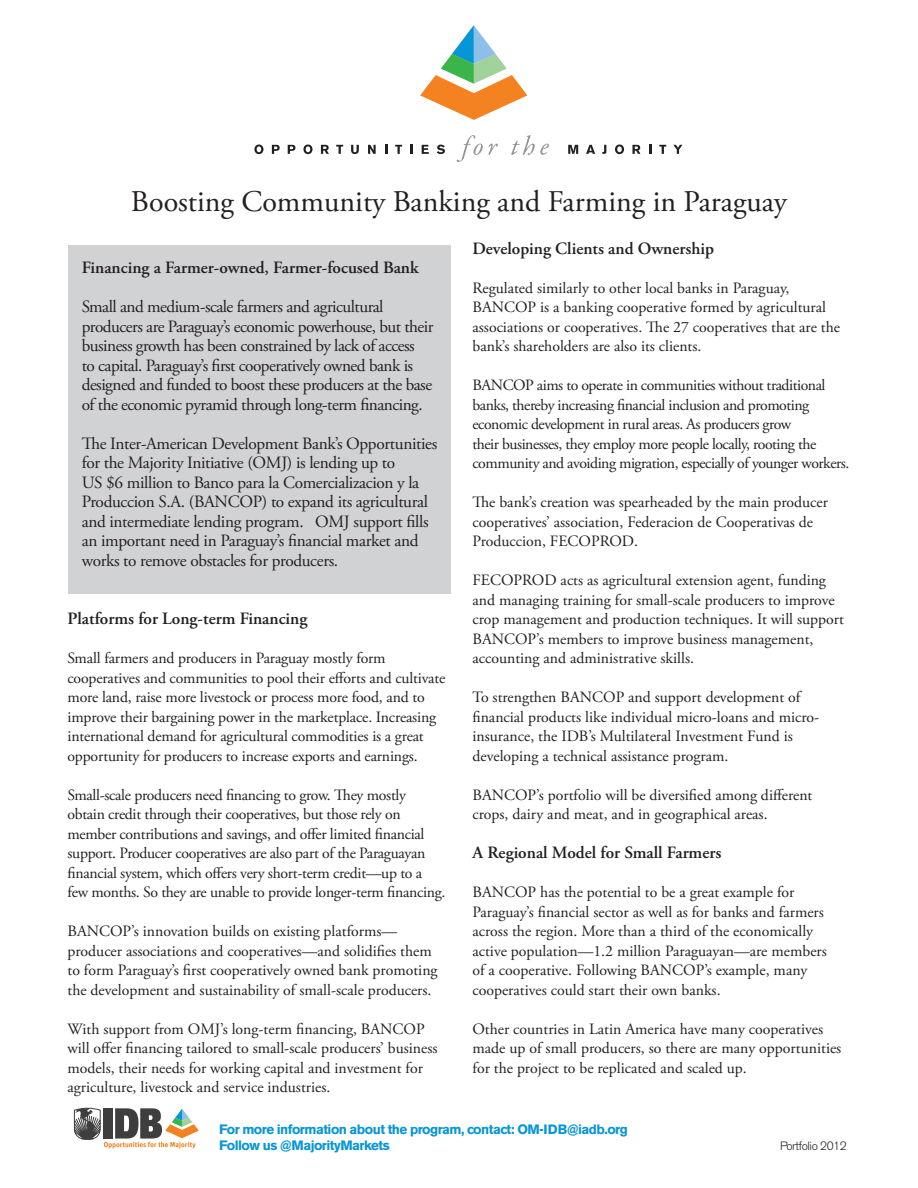
<style>
.page{position:relative;width:918px;height:1188px;background:#fff}
.page>*{position:absolute;margin:0;border:0;box-sizing:border-box;transform-origin:0 0}
.t1{font:30px "Adobe Garamond Pro";color:#231f20}
.t2{font:17.25px/19.5px "Adobe Garamond Pro";letter-spacing:-.03em;color:#231f20}
.t3{font:600 17.25px "Adobe Garamond Pro";color:#231f20}
.t4{font:15.75px/19.5px "Adobe Garamond Pro";color:#231f20}
.t5{font:15.75px/19.5px "Adobe Garamond Pro";letter-spacing:-.02em;color:#231f20}
.t6{font:15.75px/19.5px "Adobe Garamond Pro";letter-spacing:-.03em;color:#231f20}
.t7{font:700 13.5px/16.2px "Akzidenz Grotesk BE";letter-spacing:-.04em;color:#0696d7}
.t8{font:300 12px "Akzidenz Grotesk BE";letter-spacing:-.04em;color:#231f20}
</style>
<div class="page">
<svg style="left:74px;top:1107px;width:125px;height:42px"></svg>
<svg style="left:254px;top:145px;width:9px;height:9px"></svg>
<svg style="left:272px;top:145px;width:8px;height:9px"></svg>
<svg style="left:288px;top:145px;width:7px;height:9px"></svg>
<svg style="left:303px;top:145px;width:10px;height:9px"></svg>
<svg style="left:321px;top:145px;width:8px;height:9px"></svg>
<svg style="left:336px;top:145px;width:7px;height:9px"></svg>
<svg style="left:351px;top:145px;width:8px;height:9px"></svg>
<svg style="left:368px;top:145px;width:8px;height:9px"></svg>
<svg style="left:385px;top:145px;width:2px;height:9px"></svg>
<svg style="left:395px;top:145px;width:7px;height:9px"></svg>
<svg style="left:410px;top:145px;width:2px;height:9px"></svg>
<svg style="left:422px;top:145px;width:7px;height:9px"></svg>
<svg style="left:437px;top:145px;width:8px;height:9px"></svg>
<svg style="left:568px;top:145px;width:10px;height:9px"></svg>
<svg style="left:586px;top:145px;width:9px;height:9px"></svg>
<svg style="left:602px;top:145px;width:4px;height:9px"></svg>
<svg style="left:615px;top:145px;width:9px;height:9px"></svg>
<svg style="left:632px;top:145px;width:8px;height:9px"></svg>
<svg style="left:649px;top:145px;width:2px;height:9px"></svg>
<svg style="left:659px;top:145px;width:7px;height:9px"></svg>
<svg style="left:673px;top:145px;width:9px;height:9px"></svg>
<svg style="left:457px;top:135px;width:41px;height:27px"></svg>
<svg style="left:511px;top:135px;width:38px;height:20px"></svg>
<svg style="left:420px;top:25px;width:107px;height:95px"></svg>
<div style="left:68px;top:245px;width:383px;height:349px;background:#d1d2d4"></div>
<h1 class="t1" style="left:131px;top:183px;width:658px">Boosting Community Banking and Farming in Paraguay</h1>
<p class="t3" style="left:82px;top:258px;width:338px">Financing a Farmer-owned, Farmer-focused Bank</p>
<p class="t2" style="left:82px;top:297px;width:353px">Small and medium-scale farmers and agricultural producers are Paraguay’s economic powerhouse, but their business growth has been constrained by lack of access<br>to capital. Paraguay’s first cooperatively owned bank is designed and funded to boost these producers at the base of the economic pyramid through long-term financing.</p>
<p class="t2" style="left:82px;top:434px;width:357px">The Inter-American Development Bank’s Opportunities for the Majority Initiative (OMJ) is lending up to<br>US $6 million to Banco para la Comercializacion y la Produccion S.A. (BANCOP) to expand its agricultural and intermediate lending program. OMJ support fills an important need in Paraguay’s financial market and works to remove obstacles for producers.</p>
<p class="t3" style="left:68px;top:609px;width:241px">Platforms for Long-term Financing</p>
<p class="t4" style="left:68px;top:649px;width:379px">Small farmers and producers in Paraguay mostly form cooperatives and communities to pool their efforts and cultivate more land, raise more livestock or process more food, and to improve their bargaining power in the marketplace. Increasing international demand for agricultural commodities is a great opportunity for producers to increase exports and earnings.</p>
<p class="t5" style="left:68px;top:785px;width:379px">Small-scale producers need financing to grow. They mostly obtain credit through their cooperatives, but those rely on member contributions and savings, and offer limited financial support. Producer cooperatives are also part of the Paraguayan financial system, which offers very short-term credit—up to a few months. So they are unable to provide longer-term financing.</p>
<p class="t4" style="left:68px;top:922px;width:372px">BANCOP’s innovation builds on existing platforms— producer associations and cooperatives—and solidifies them to form Paraguay’s first cooperatively owned bank promoting the development and sustainability of small-scale producers.</p>
<p class="t4" style="left:68px;top:1019px;width:372px">With support from OMJ’s long-term financing, BANCOP will offer financing tailored to small-scale producers’ business models, their needs for working capital and investment for agriculture, livestock and service industries.</p>
<p class="t3" style="left:472px;top:238px;width:243px">Developing Clients and Ownership</p>
<p class="t4" style="left:472px;top:278px;width:369px">Regulated similarly to other local banks in Paraguay, BANCOP is a banking cooperative formed by agricultural associations or cooperatives. The 27 cooperatives that are the bank’s shareholders are also its clients.</p>
<p class="t6" style="left:472px;top:376px;width:378px">BANCOP aims to operate in communities without traditional banks, thereby increasing financial inclusion and promoting economic development in rural areas. As producers grow<br>their businesses, they employ more people locally, rooting the community and avoiding migration, especially of younger workers.</p>
<p class="t4" style="left:472px;top:493px;width:357px">The bank’s creation was spearheaded by the main producer cooperatives’ association, Federacion de Cooperativas de<br>Produccion, FECOPROD.</p>
<p class="t4" style="left:472px;top:571px;width:373px">FECOPROD acts as agricultural extension agent, funding and managing training for small-scale producers to improve crop management and production techniques. It will support BANCOP’s members to improve business management, accounting and administrative skills.</p>
<p class="t4" style="left:472px;top:688px;width:348px">To strengthen BANCOP and support development of financial products like individual micro-loans and micro&shy;insurance, the IDB’s Multilateral Investment Fund is developing a technical assistance program.</p>
<p class="t4" style="left:472px;top:785px;width:341px">BANCOP’s portfolio will be diversified among different crops, dairy and meat, and in geographical areas.</p>
<p class="t3" style="left:472px;top:843px;width:250px">A Regional Model for Small Farmers</p>
<p class="t4" style="left:472px;top:883px;width:356px">BANCOP has the potential to be a great example for Paraguay’s financial sector as well as for banks and farmers across the region. More than a third of the economically active population—1.2 million Paraguayan—are members of a cooperative. Following BANCOP’s example, many cooperatives could start their own banks.</p>
<p class="t4" style="left:472px;top:1019px;width:370px">Other countries in Latin America have many cooperatives made up of small producers, so there are many opportunities for the project to be replicated and scaled up.</p>
<p class="t7" style="left:219px;top:1121px;width:410px">For more information about the program, contact: OM-IDB@iadb.org<br>Follow us @MajorityMarkets</p>
<p class="t8" style="left:780px;top:1139px;width:68px">Portfolio 2012</p>
</div>
